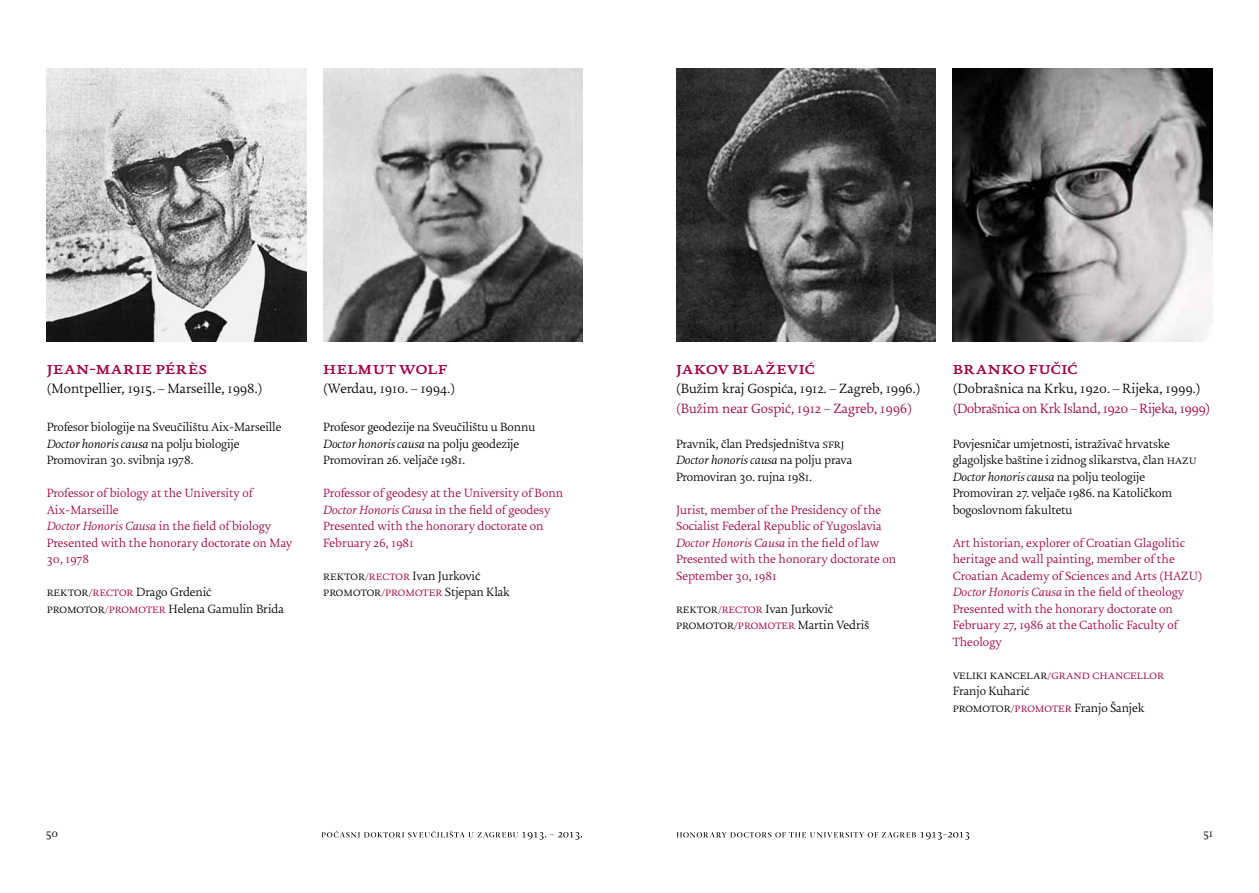
<style>
.page{position:relative;width:1259px;height:893px;background:#fff}
.page>*{position:absolute;margin:0;border:0;box-sizing:border-box;transform-origin:0 0}
.t1{font:700 18px "Uni Zg";letter-spacing:.03em;color:#a30046}
.t2{font:300 14.25px "Uni Zg";color:#000}
.t3{font:300 14.25px "Uni Zg";letter-spacing:-.025em;color:#a30046}
.t4{font:300 14.25px "Uni Zg";color:#a30046}
.t5{font:300 12.75px/16.5px "Uni Zg";letter-spacing:-.01em;color:#000}
.t6{font:300 12.75px/16.5px "Uni Zg";color:#a30046}
.t7{font:300 12px "Uni Zg";color:#000}
.s1{font-style:italic}
.s2{color:#a30046}
</style>
<div class="page">
<svg style="left:321px;top:831px;width:261px;height:9px"></svg>
<svg style="left:676px;top:832px;width:293px;height:8px"></svg>
<img style="left:47px;top:68px;width:259px;height:273px">
<img style="left:323px;top:68px;width:260px;height:273px">
<img style="left:952px;top:68px;width:260px;height:273px">
<img style="left:676px;top:68px;width:259px;height:273px">
<h1 class="t1" style="left:47px;top:358px;width:162px">jean-marie pérès</h1>
<p class="t2" style="left:47px;top:381px;width:217px">(Montpellier, 1915. – Marseille, 1998.)</p>
<p class="t5" style="left:47px;top:420px;width:236px">Profesor biologije na Sveučilištu Aix-Marseille<br><span class="s1">Doctor honoris causa</span> na polju biologije<br>Promoviran 30. svibnja 1978.</p>
<p class="t6" style="left:47px;top:486px;width:247px">Professor of biology at the University of<br>Aix-Marseille<br><span class="s1">Doctor Honoris Causa</span> in the field of biology<br>Presented with the honorary doctorate on May<br>30, 1978</p>
<p class="t5" style="left:47px;top:584px;width:239px">rektor<span class="s2">/rector</span> Drago Grdenić promotor<span class="s2">/promoter</span> Helena Gamulin Brida</p>
<h1 class="t1" style="left:323px;top:358px;width:125px">helmut wolf</h1>
<p class="t2" style="left:323px;top:381px;width:133px">(Werdau, 1910. – 1994.)</p>
<p class="t5" style="left:323px;top:420px;width:214px">Profesor geodezije na Sveučilištu u Bonnu<br><span class="s1">Doctor honoris causa</span> na polju geodezije<br>Promoviran 26. veljače 1981.</p>
<p class="t6" style="left:323px;top:486px;width:241px">Professor of geodesy at the University of Bonn <span class="s1">Doctor Honoris Causa</span> in the field of geodesy Presented with the honorary doctorate on February 26, 1981</p>
<p class="t5" style="left:323px;top:568px;width:188px">rektor<span class="s2">/rector</span> Ivan Jurković promotor<span class="s2">/promoter</span> Stjepan Klak</p>
<h1 class="t1" style="left:676px;top:358px;width:141px">jakov blažević</h1>
<p class="t2" style="left:676px;top:381px;width:246px">(Bužim kraj Gospića, 1912. – Zagreb, 1996.)</p>
<p class="t4" style="left:676px;top:400px;width:237px">(Bužim near Gospić, 1912 – Zagreb, 1996)</p>
<p class="t5" style="left:676px;top:436px;width:178px">Pravnik, član Predsjedništva sfrj<br><span class="s1">Doctor honoris causa</span> na polju prava<br>Promoviran 30. rujna 1981.</p>
<p class="t6" style="left:676px;top:502px;width:222px">Jurist, member of the Presidency of the Socialist Federal Republic of Yugoslavia <span class="s1">Doctor Honoris Causa</span> in the field of law Presented with the honorary doctorate on September 30, 1981</p>
<p class="t5" style="left:676px;top:601px;width:195px">rektor<span class="s2">/rector</span> Ivan Jurković promotor<span class="s2">/promoter</span> Martin Vedriš</p>
<h1 class="t1" style="left:952px;top:358px;width:126px">branko fučić</h1>
<p class="t2" style="left:952px;top:381px;width:249px">(Dobrašnica na Krku, 1920. – Rijeka, 1999.)</p>
<p class="t3" style="left:952px;top:400px;width:259px">(Dobrašnica on Krk Island, 1920 – Rijeka, 1999)</p>
<p class="t5" style="left:952px;top:436px;width:246px">Povjesničar umjetnosti, istraživač hrvatske glagoljske baštine i zidnog slikarstva, član hazu <span class="s1">Doctor honoris causa</span> na polju teologije Promoviran 27. veljače 1986. na Katoličkom bogoslovnom fakultetu</p>
<p class="t6" style="left:952px;top:535px;width:251px">Art historian, explorer of Croatian Glagolitic heritage and wall painting, member of the Croatian Academy of Sciences and Arts (HAZU)<br><span class="s1">Doctor Honoris Causa</span> in the field of theology Presented with the honorary doctorate on February 27, 1986 at the Catholic Faculty of Theology</p>
<p class="t5" style="left:952px;top:667px;width:213px">veliki kancelar<span class="s2">/grand chancellor<br></span>Franjo Kuharić<br>promotor<span class="s2">/promoter</span> Franjo Šanjek</p>
<p class="t7" style="left:46px;top:827px;width:14px">50</p>
<p class="t7" style="left:1203px;top:827px;width:12px">51</p>
</div>
